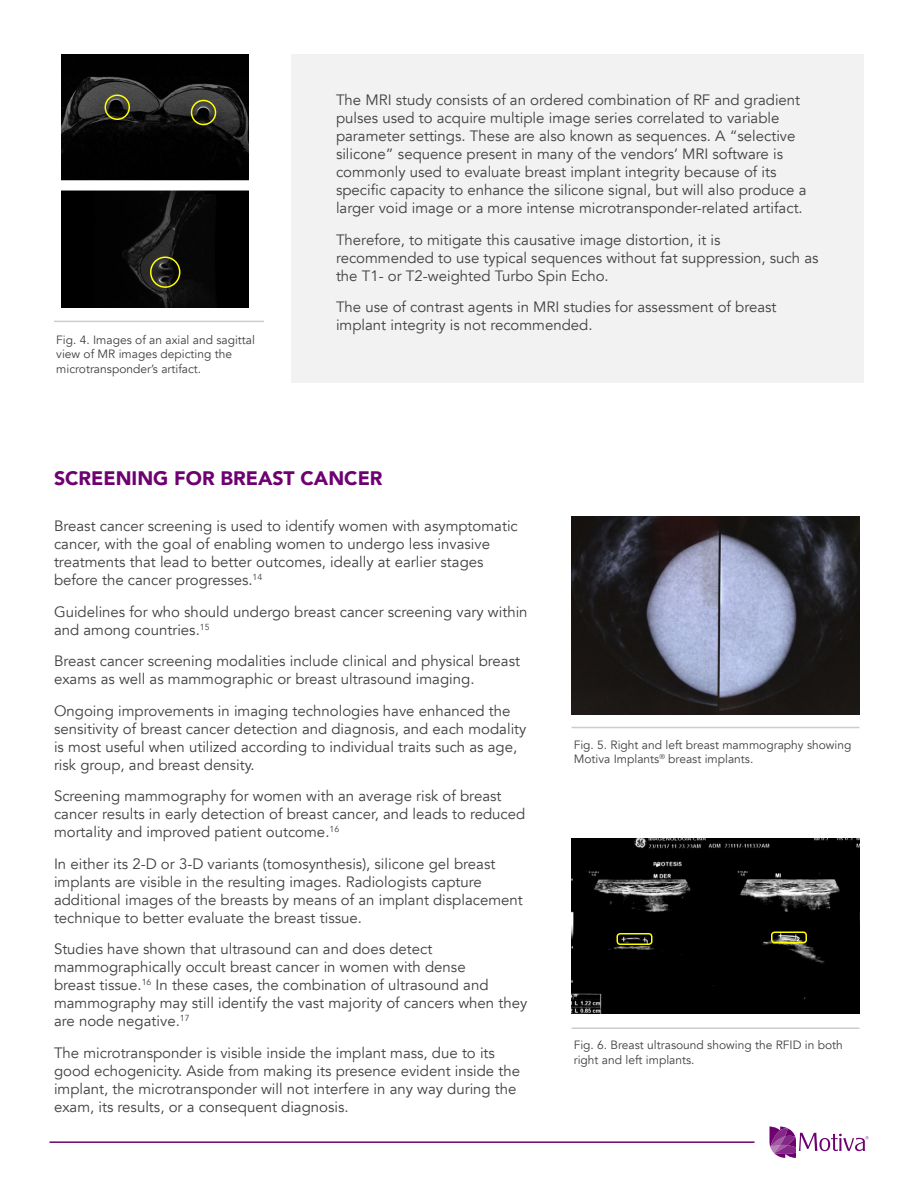
<style>
.page{position:relative;width:918px;height:1188px;background:#fff}
.page>*{position:absolute;margin:0;border:0;box-sizing:border-box;transform-origin:0 0}
.t1{font:900 19.5px "Avenir";color:#6e0072}
.t2{font:15px/18px "Avenir";color:#404040}
.t3{font:12px/14.4px "Avenir";color:#404040}
</style>
<div class="page">
<svg style="left:770px;top:1126px;width:98px;height:32px"></svg>
<hr style="left:50px;top:1141px;width:704px;height:2px;background:#6e0072">
<img style="left:572px;top:839px;width:288px;height:175px">
<div style="left:291px;top:54px;width:573px;height:328px;background:#f2f2f2"></div>
<hr style="left:54px;top:321px;width:210px;height:1px;background:#ccc">
<hr style="left:572px;top:727px;width:288px;height:1px;background:#ccc">
<hr style="left:572px;top:1028px;width:288px;height:1px;background:#ccc">
<img style="left:572px;top:516px;width:288px;height:199px">
<img style="left:62px;top:54px;width:186px;height:254px">
<div style="left:191px;top:100px;width:25px;height:25px;border:2px solid #ff0;border-radius:50%"></div>
<div style="left:150px;top:256px;width:30px;height:32px;border:2px solid #ff0;border-radius:50%"></div>
<div style="left:105px;top:94px;width:25px;height:26px;border:2px solid #ff0;border-radius:50%"></div>
<div style="left:616px;top:933px;width:36px;height:12px;border:2px solid #ff0;border-radius:3px"></div>
<div style="left:771px;top:932px;width:36px;height:12px;border:2px solid #ff0;border-radius:3px"></div>
<p class="t3" style="left:56px;top:333px;width:200px">Fig. 4. Images of an axial and sagittal view of MR images depicting the microtransponder’s artifact.</p>
<p class="t2" style="left:336px;top:91px;width:472px">The MRI study consists of an ordered combination of RF and gradient pulses used to acquire multiple image series correlated to variable parameter settings. These are also known as sequences. A “selective silicone” sequence present in many of the vendors’ MRI software is commonly used to evaluate breast implant integrity because of its specific capacity to enhance the silicone signal, but will also produce a larger void image or a more intense microtransponder-related artifact.</p>
<p class="t2" style="left:336px;top:231px;width:484px">Therefore, to mitigate this causative image distortion, it is recommended to use typical sequences without fat suppression, such as the T1- or T2-weighted Turbo Spin Echo.</p>
<p class="t2" style="left:336px;top:298px;width:442px">The use of contrast agents in MRI studies for assessment of breast implant integrity is not recommended.</p>
<p class="t1" style="left:54px;top:461px;width:330px">SCREENING FOR BREAST CANCER</p>
<p class="t2" style="left:54px;top:517px;width:465px">Breast cancer screening is used to identify women with asymptomatic cancer, with the goal of enabling women to undergo less invasive treatments that lead to better outcomes, ideally at earlier stages before the cancer progresses.<sup>14</sup></p>
<p class="t2" style="left:54px;top:603px;width:475px">Guidelines for who should undergo breast cancer screening vary within and among countries.<sup>15</sup></p>
<p class="t2" style="left:54px;top:652px;width:468px">Breast cancer screening modalities include clinical and physical breast exams as well as mammographic or breast ultrasound imaging.</p>
<p class="t2" style="left:54px;top:702px;width:474px">Ongoing improvements in imaging technologies have enhanced the sensitivity of breast cancer detection and diagnosis, and each modality is most useful when utilized according to individual traits such as age, risk group, and breast density.</p>
<p class="t2" style="left:54px;top:787px;width:473px">Screening mammography for women with an average risk of breast cancer results in early detection of breast cancer, and leads to reduced mortality and improved patient outcome.<sup>16</sup></p>
<p class="t2" style="left:54px;top:855px;width:470px">In either its 2-D or 3-D variants (tomosynthesis), silicone gel breast implants are visible in the resulting images. Radiologists capture additional images of the breasts by means of an implant displacement technique to better evaluate the breast tissue.</p>
<p class="t2" style="left:54px;top:940px;width:475px">Studies have shown that ultrasound can and does detect mammographically occult breast cancer in women with dense<br>breast tissue.<sup>16</sup> In these cases, the combination of ultrasound and mammography may still identify the vast majority of cancers when they are node negative.<sup>17</sup></p>
<p class="t2" style="left:54px;top:1044px;width:468px">The microtransponder is visible inside the implant mass, due to its good echogenicity. Aside from making its presence evident inside the implant, the microtransponder will not interfere in any way during the exam, its results, or a consequent diagnosis.</p>
<p class="t3" style="left:574px;top:737px;width:279px">Fig. 5. Right and left breast mammography showing</p>
<p class="t3" style="left:574px;top:752px;width:181px">Motiva Implants<sup>®</sup> breast implants.</p>
<p class="t3" style="left:574px;top:1038px;width:271px">Fig. 6. Breast ultrasound showing the RFID in both right and left implants.</p>
</div>
